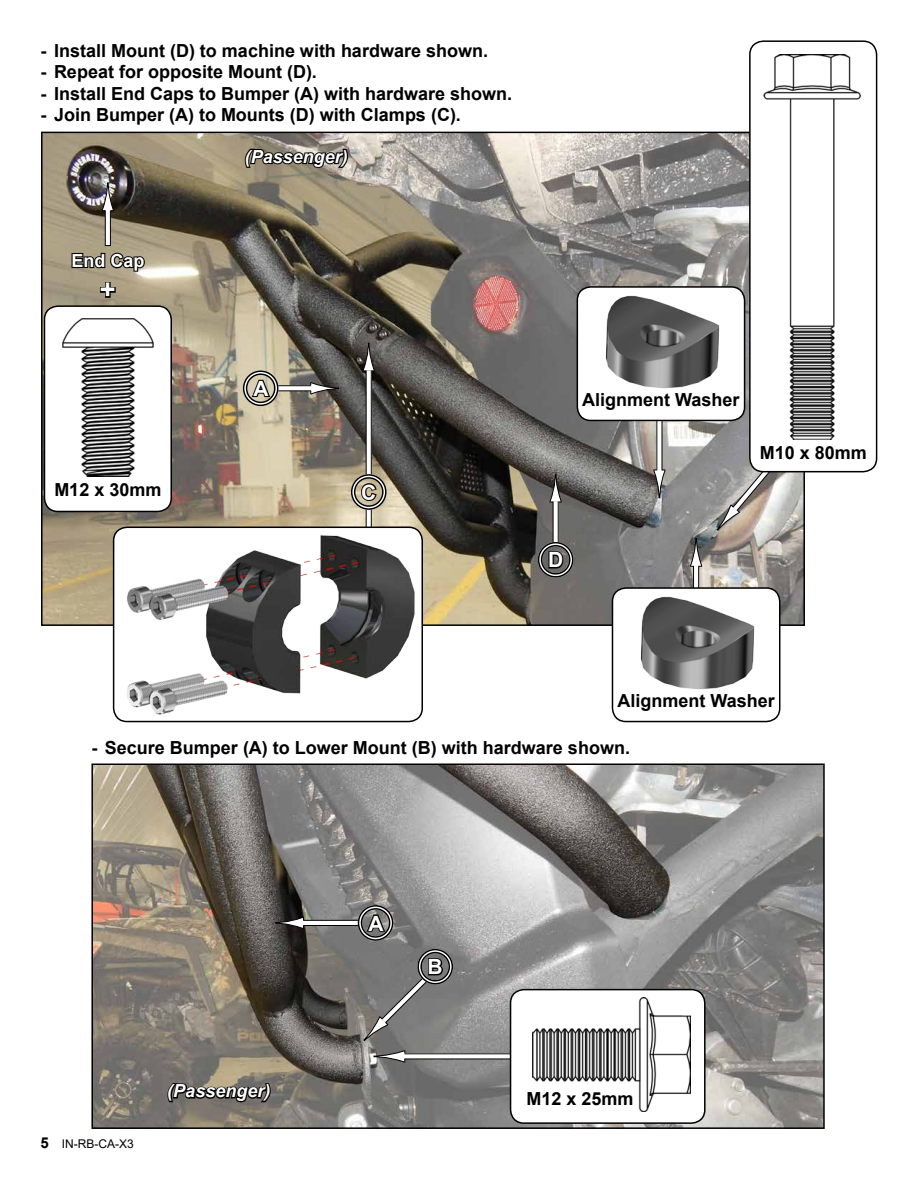
<style>
.page{position:relative;width:918px;height:1188px;background:#fff}
.page>*{position:absolute;margin:0;border:0;box-sizing:border-box;transform-origin:0 0}
.t1{font:700 27px "Arial";color:#fff}
.t2{font:700 21px "Arial";color:#fff}
.t3{font:700 18px "Arial";color:#000}
.t4{font:italic 700 18px "Arial";color:#fff}
.t5{font:700 18px "Arial";color:#fff}
.t6{font:12px "Arial";color:#000}
.s1{font-weight:700;font-size:15px}
</style>
<div class="page">
<img style="left:44px;top:135px;width:758px;height:488px">
<div style="left:657px;top:403px;width:5px;height:67px;background:#fff"></div>
<svg style="left:653px;top:469px;width:13px;height:29px"></svg>
<div style="left:553px;top:502px;width:5px;height:43px;background:#fff"></div>
<svg style="left:549px;top:474px;width:13px;height:29px"></svg>
<div style="left:366px;top:371px;width:5px;height:107px;background:#fff"></div>
<div style="left:366px;top:370px;width:6px;height:108px;border:1px solid #000"></div>
<svg style="left:362px;top:343px;width:13px;height:29px"></svg>
<div style="left:538px;top:542px;width:35px;height:36px;border:4px solid #fff;border-radius:50%"></div>
<div style="left:538px;top:542px;width:35px;height:36px;border:1px solid #000;border-radius:50%"></div>
<div style="left:541px;top:545px;width:29px;height:30px;border:1px solid #000;border-radius:50%"></div>
<svg style="left:547px;top:550px;width:18px;height:20px"></svg>
<svg style="left:243px;top:147px;width:107px;height:23px;background:#585249"></svg>
<svg style="left:99px;top:281px;width:18px;height:18px"></svg>
<svg style="left:70px;top:248px;width:76px;height:25px;background:#686152"></svg>
<div style="left:276px;top:386px;width:35px;height:5px;background:#fff"></div>
<div style="left:275px;top:385px;width:37px;height:6px;border:1px solid #000"></div>
<svg style="left:310px;top:382px;width:29px;height:13px"></svg>
<div style="left:243px;top:370px;width:36px;height:36px;border:4px solid #fff;border-radius:50%"></div>
<div style="left:243px;top:370px;width:36px;height:36px;border:1px solid #000;border-radius:50%"></div>
<div style="left:246px;top:373px;width:30px;height:30px;border:1px solid #000;border-radius:50%"></div>
<svg style="left:250px;top:378px;width:22px;height:20px"></svg>
<div style="left:366px;top:508px;width:5px;height:45px;background:#fff"></div>
<div style="left:366px;top:507px;width:6px;height:47px;border:1px solid #000"></div>
<div style="left:351px;top:474px;width:36px;height:36px;border:4px solid #fff;border-radius:50%"></div>
<div style="left:351px;top:474px;width:36px;height:36px;border:1px solid #000;border-radius:50%"></div>
<div style="left:354px;top:477px;width:30px;height:30px;border:1px solid #000;border-radius:50%"></div>
<svg style="left:360px;top:482px;width:18px;height:20px"></svg>
<img style="left:114px;top:527px;width:308px;height:195px">
<div style="left:113px;top:527px;width:310px;height:195px;border:2px solid #000;border-radius:14px"></div>
<div style="left:44px;top:306px;width:127px;height:205px;background:#fff;border-radius:14px"></div>
<div style="left:44px;top:305px;width:128px;height:207px;border:2px solid #000;border-radius:14px"></div>
<img style="left:62px;top:319px;width:91px;height:149px">
<svg style="left:82px;top:468px;width:53px;height:9px"></svg>
<div style="left:105px;top:210px;width:5px;height:36px;background:#fff"></div>
<div style="left:105px;top:210px;width:6px;height:36px;border:1px solid #000"></div>
<svg style="left:101px;top:183px;width:13px;height:28px"></svg>
<div style="left:750px;top:41px;width:127px;height:431px;background:#fff;border-radius:14px"></div>
<div style="left:749px;top:40px;width:128px;height:432px;border:2px solid #000;border-radius:14px"></div>
<img style="left:763px;top:54px;width:99px;height:376px">
<svg style="left:716px;top:430px;width:152px;height:102px"></svg>
<img style="left:94px;top:767px;width:728px;height:359px">
<div style="left:91px;top:764px;width:734px;height:365px;border:2px solid #000"></div>
<div style="left:404px;top:1054px;width:242px;height:5px;background:#fff"></div>
<svg style="left:373px;top:1050px;width:33px;height:13px"></svg>
<div style="left:511px;top:990px;width:194px;height:133px;background:#fff;border-radius:14px"></div>
<div style="left:510px;top:989px;width:196px;height:135px;border:2px solid #000;border-radius:14px"></div>
<img style="left:533px;top:998px;width:157px;height:114px">
<svg style="left:532px;top:1077px;width:103px;height:33px"></svg>
<div style="left:303px;top:920px;width:59px;height:5px;background:#fff"></div>
<div style="left:303px;top:920px;width:59px;height:6px;border:1px solid #000"></div>
<svg style="left:275px;top:916px;width:29px;height:14px"></svg>
<div style="left:358px;top:905px;width:35px;height:36px;border:4px solid #fff;border-radius:50%"></div>
<div style="left:358px;top:905px;width:35px;height:36px;border:1px solid #000;border-radius:50%"></div>
<div style="left:361px;top:908px;width:29px;height:30px;border:1px solid #000;border-radius:50%"></div>
<svg style="left:365px;top:913px;width:22px;height:20px"></svg>
<div style="left:417px;top:949px;width:36px;height:35px;border:4px solid #fff;border-radius:50%"></div>
<div style="left:417px;top:949px;width:36px;height:35px;border:1px solid #000;border-radius:50%"></div>
<div style="left:420px;top:952px;width:30px;height:29px;border:1px solid #000;border-radius:50%"></div>
<svg style="left:363px;top:957px;width:82px;height:85px;background:#797978"></svg>
<svg style="left:166px;top:1082px;width:106px;height:22px;background:#403d38"></svg>
<div style="left:694px;top:566px;width:5px;height:44px;background:#fff"></div>
<div style="left:693px;top:566px;width:6px;height:44px;border:1px solid #000"></div>
<svg style="left:690px;top:539px;width:13px;height:28px"></svg>
<div style="left:612px;top:588px;width:168px;height:134px;background:#fff;border-radius:14px"></div>
<div style="left:612px;top:587px;width:168px;height:135px;border:2px solid #000;border-radius:14px"></div>
<svg style="left:614px;top:688px;width:164px;height:26px"></svg>
<img style="left:635px;top:596px;width:122px;height:97px">
<div style="left:577px;top:287px;width:168px;height:133px;background:#fff;border-radius:14px"></div>
<div style="left:577px;top:286px;width:168px;height:135px;border:2px solid #000;border-radius:14px"></div>
<svg style="left:579px;top:387px;width:164px;height:26px"></svg>
<img style="left:600px;top:295px;width:122px;height:97px">
<p class="t3" style="left:40px;top:38px;width:449px">- Install Mount (D) to machine with hardware shown.</p>
<p class="t3" style="left:40px;top:59px;width:278px">- Repeat for opposite Mount (D).</p>
<p class="t3" style="left:40px;top:81px;width:473px">- Install End Caps to Bumper (A) with hardware shown.</p>
<p class="t3" style="left:40px;top:102px;width:422px">- Join Bumper (A) to Mounts (D) with Clamps (C).</p>
<p class="t5" style="left:71px;top:248px;width:75px">End Cap</p>
<h1 class="t1" style="left:100px;top:271px;width:17px">+</h1>
<p class="t4" style="left:245px;top:145px;width:105px">(Passenger)</p>
<p class="t2" style="left:253px;top:374px;width:17px">A</p>
<p class="t3" style="left:54px;top:477px;width:109px">M12 x 30mm</p>
<p class="t2" style="left:361px;top:477px;width:17px">C</p>
<p class="t3" style="left:582px;top:387px;width:159px">Alignment Washer</p>
<p class="t3" style="left:760px;top:440px;width:109px">M10 x 80mm</p>
<p class="t2" style="left:548px;top:545px;width:17px">D</p>
<p class="t3" style="left:617px;top:688px;width:159px">Alignment Washer</p>
<p class="t3" style="left:91px;top:735px;width:540px">- Secure Bumper (A) to Lower Mount (B) with hardware shown.</p>
<p class="t6" style="left:40px;top:1135px;width:95px"><span class="s1">5</span> IN-RB-CA-X3</p>
<p class="t4" style="left:167px;top:1079px;width:105px">(Passenger)</p>
<p class="t2" style="left:368px;top:908px;width:17px">A</p>
<p class="t2" style="left:428px;top:952px;width:17px">B</p>
<p class="t3" style="left:527px;top:1086px;width:109px">M12 x 25mm</p>
</div>
